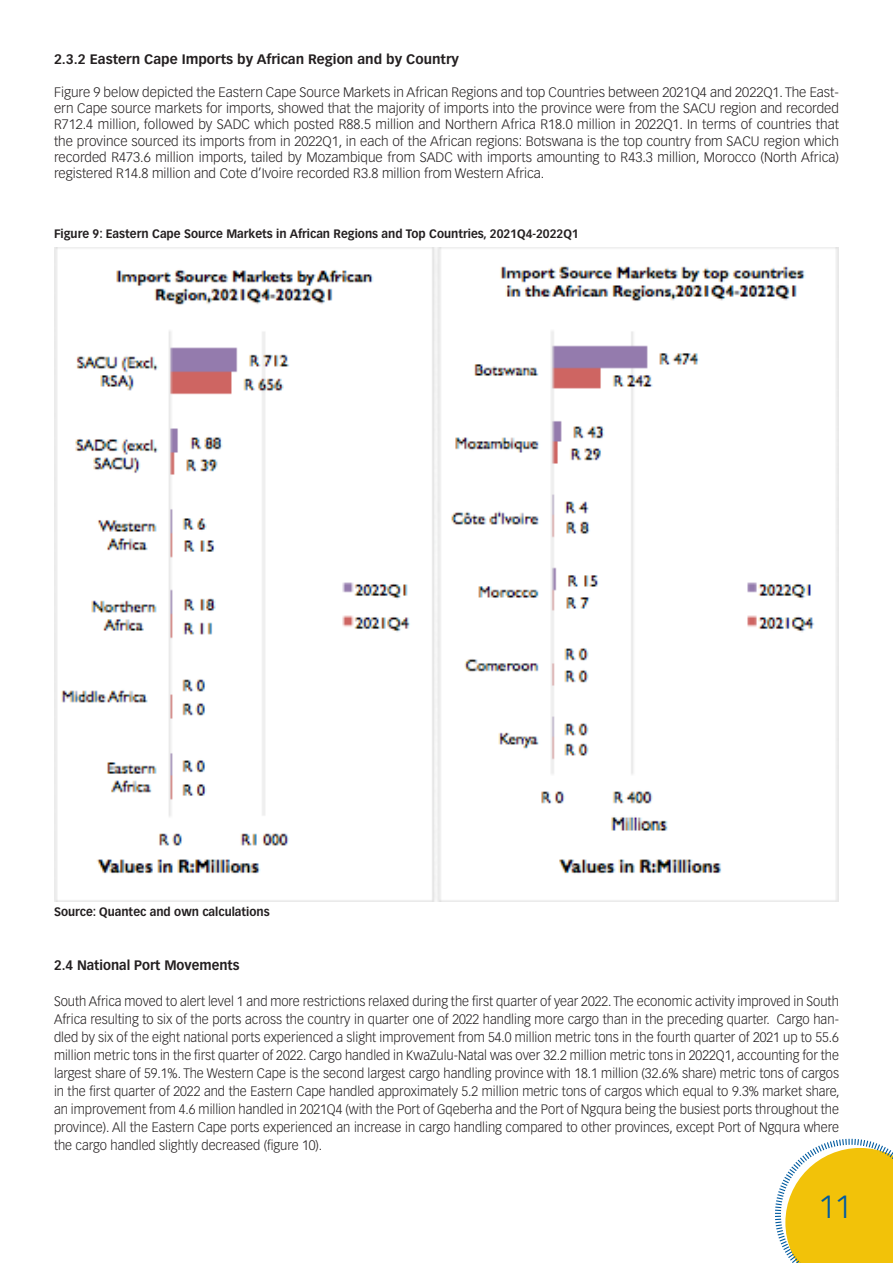
<style>
.page{position:relative;width:893px;height:1263px;background:#fff}
.page>*{position:absolute;margin:0;border:0;box-sizing:border-box;transform-origin:0 0}
.t1{font:300 31.5px "Vectora LT Std";color:#015ba0}
.t2{font:300 13.5px/18px "Vectora LT Std";color:#231f20;text-align:justify;scale:.96 1}
.t3{font:300 13.5px/16.2px "Vectora LT Std";color:#231f20;text-align:justify}
.t4{font:700 13.5px "Vectora LT Std";color:#231f20}
.t5{font:700 13.5px "Vectora LT Std";color:#231f20;scale:.96 1}
.t6{font:700 12px "Vectora LT Std";color:#231f20;scale:.96 1}
</style>
<div class="page">
<svg style="left:775px;top:1138px;width:118px;height:125px"></svg>
<img style="left:54px;top:247px;width:785px;height:654px">
<p class="t4" style="left:54px;top:52px;width:406px">2.3.2 Eastern Cape Imports by African Region and by Country</p>
<p class="t3" style="left:54px;top:84px;width:787px">Figure 9 below depicted the Eastern Cape Source Markets in African Regions and top Countries between 2021Q4 and 2022Q1. The East&shy;ern Cape source markets for imports, showed that the majority of imports into the province were from the SACU region and recorded R712.4 million, followed by SADC which posted R88.5 million and Northern Africa R18.0 million in 2022Q1. In terms of countries that the province sourced its imports from in 2022Q1, in each of the African regions: Botswana is the top country from SACU region which recorded R473.6 million imports, tailed by Mozambique from SADC with imports amounting to R43.3 million, Morocco (North Africa) registered R14.8 million and Cote d’Ivoire recorded R3.8 million from Western Africa.</p>
<p class="t6" style="left:54px;top:226px;width:548px">Figure 9: Eastern Cape Source Markets in African Regions and Top Countries, 2021Q4-2022Q1</p>
<p class="t6" style="left:54px;top:904px;width:226px">Source: Quantec and own calculations</p>
<p class="t5" style="left:54px;top:957px;width:195px">2.4 National Port Movements</p>
<p class="t2" style="left:54px;top:992px;width:820px">South Africa moved to alert level 1 and more restrictions relaxed during the first quarter of year 2022. The economic activity improved in South Africa resulting to six of the ports across the country in quarter one of 2022 handling more cargo than in the preceding quarter. Cargo han&shy;dled by six of the eight national ports experienced a slight improvement from 54.0 million metric tons in the fourth quarter of 2021 up to 55.6 million metric tons in the first quarter of 2022. Cargo handled in KwaZulu-Natal was over 32.2 million metric tons in 2022Q1, accounting for the largest share of 59.1%. The Western Cape is the second largest cargo handling province with 18.1 million (32.6% share) metric tons of cargos in the first quarter of 2022 and the Eastern Cape handled approximately 5.2 million metric tons of cargos which equal to 9.3% market share, an improvement from 4.6 million handled in 2021Q4 (with the Port of Gqeberha and the Port of Ngqura being the busiest ports throughout the province). All the Eastern Cape ports experienced an increase in cargo handling compared to other provinces, except Port of Ngqura where the cargo handled slightly decreased (figure 10).</p>
<h1 class="t1" style="left:819px;top:1188px;width:34px">11</h1>
</div>
